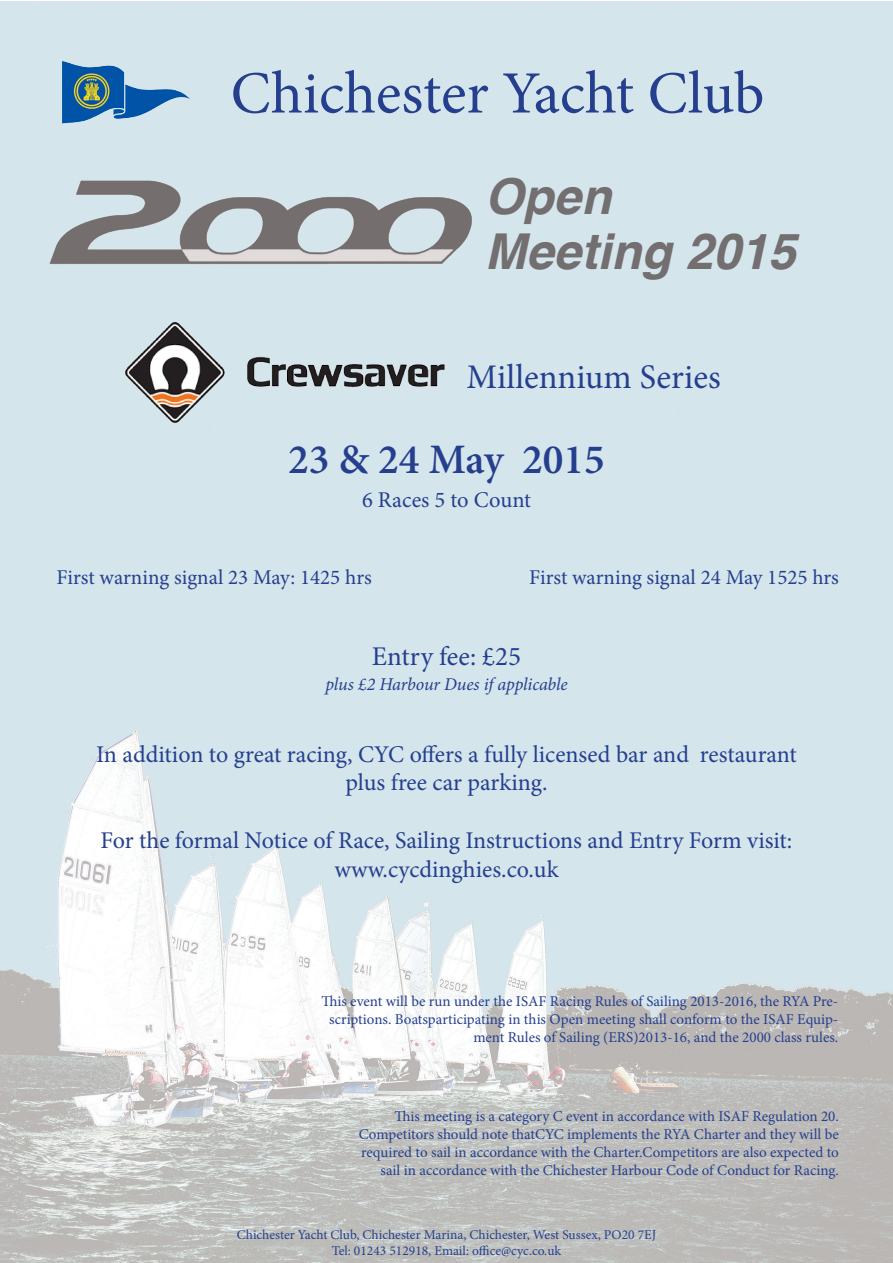
<style>
.page{position:relative;width:893px;height:1263px;background:#fff}
.page>*{position:absolute;margin:0;border:0;box-sizing:border-box;transform-origin:0 0}
.t1{font:60px "Minion Pro";letter-spacing:-.005em;color:#253f8e}
.t2{font:italic 700 49.5px/55.5px "Helvetica";color:#736e6f}
.t3{font:600 42px "Minion Pro";color:#253f8e}
.t4{font:34.5px "Minion Pro";color:#253f8e}
.t5{font:27px "Minion Pro";color:#253f8e}
.t6{font:24px "Minion Pro";color:#253f8e}
.t7{font:22.5px "Minion Pro";color:#253f8e}
.t8{font:21px "Minion Pro";color:#253f8e}
.t9{font:italic 18px "Minion Pro";letter-spacing:-.01em;color:#253f8e}
.t10{font:15px/18px "Minion Pro";color:#253f8e;text-align:right}
.t11{font:13.5px "Minion Pro";color:#253f8e}
</style>
<div class="page">
<img style="left:0;top:1px;width:893px;height:1262px">
<img style="left:54px;top:54px;width:138px;height:76px">
<img style="left:125px;top:323px;width:321px;height:99px">
<img style="left:37px;top:172px;width:448px;height:96px">
<p class="t1" style="left:231px;top:53px;width:535px">Chichester Yacht Club</p>
<p class="t2" style="left:485px;top:169px;width:312px">Open<br>Meeting 2015</p>
<p class="t4" style="left:466px;top:353px;width:256px">Millennium Series</p>
<p class="t3" style="left:288px;top:430px;width:318px">23 &amp; 24 May 2015</p>
<p class="t7" style="left:362px;top:485px;width:171px">6 Races 5 to Count</p>
<p class="t8" style="left:56px;top:563px;width:317px">First warning signal 23 May: 1425 hrs</p>
<p class="t8" style="left:529px;top:563px;width:311px">First warning signal 24 May 1525 hrs</p>
<p class="t5" style="left:372px;top:638px;width:151px">Entry fee: £25</p>
<p class="t9" style="left:325px;top:672px;width:244px">plus £2 Harbour Dues if applicable</p>
<p class="t6" style="left:96px;top:738px;width:702px">In addition to great racing, CYC offers a fully licensed bar and restaurant</p>
<p class="t6" style="left:346px;top:767px;width:203px">plus free car parking.</p>
<p class="t6" style="left:101px;top:824px;width:693px">For the formal Notice of Race, Sailing Instructions and Entry Form visit:</p>
<p class="t6" style="left:334px;top:853px;width:226px">www.cycdinghies.co.uk</p>
<p class="t10" style="left:321px;top:992px;width:518px">This event will be run under the ISAF Racing Rules of Sailing 2013-2016, the RYA Pre&shy;scriptions. Boatsparticipating in this Open meeting shall conform to the ISAF Equip&shy;ment Rules of Sailing (ERS)2013-16, and the 2000 class rules.</p>
<p class="t10" style="left:359px;top:1107px;width:482px">This meeting is a category C event in accordance with ISAF Regulation 20.<br>Competitors should note thatCYC implements the RYA Charter and they will be required to sail in accordance with the Charter.Competitors are also expected to sail in accordance with the Chichester Harbour Code of Conduct for Racing.</p>
<p class="t11" style="left:237px;top:1225px;width:421px">Chichester Yacht Club, Chichester Marina, Chichester, West Sussex, PO20 7EJ</p>
<p class="t11" style="left:332px;top:1241px;width:231px">Tel: 01243 512918, Email: office@cyc.co.uk</p>
</div>
